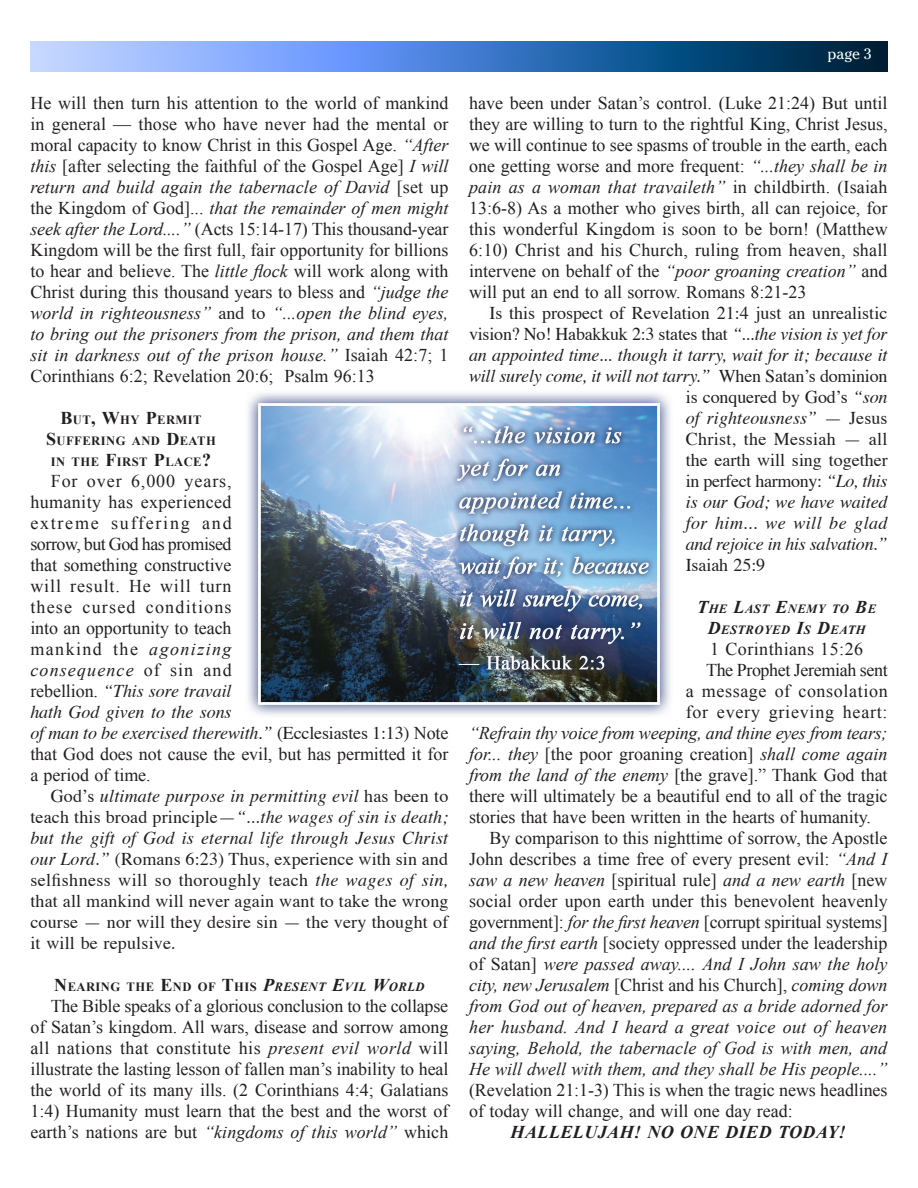
<style>
.page{position:relative;width:918px;height:1188px;background:#fff}
.page>*{position:absolute;margin:0;border:0;box-sizing:border-box;transform-origin:0 0}
._1Body_Text{font:18px/21px "Times New Roman";color:#231f20;text-align:justify}
._1Body_Text-2{font:18px/21px "Times";color:#231f20;text-align:justify}
._1Body_Text-3{font:italic 18px "Times";letter-spacing:-.005em;color:#231f20}
._1Body_Text-4{font:italic 18px "Times New Roman";letter-spacing:-.015em;color:#231f20}
._1Body_Text-5{font:italic 700 18px "Times New Roman";letter-spacing:.025em;color:#231f20}
._1Body_Text-6{font:18px "Times New Roman";letter-spacing:-.02em;color:#231f20}
._1Body_Text-7{font:18px "Times New Roman";letter-spacing:.045em;color:#231f20}
._1Body_Text-8{font:18px "Times";letter-spacing:.02em;color:#231f20}
._1Body_Text-9{font:italic 18px "Times";letter-spacing:.025em;color:#231f20}
._1Body_Text-10{font:18px "Times New Roman";letter-spacing:.035em;color:#231f20}
._1Body_Text-11{font:18px "Times New Roman";letter-spacing:.025em;color:#231f20}
.t1{font:15px "Cheltenham";color:#fff}
._1Body_Text-12{font:700 12.6px/21px "Times New Roman";letter-spacing:.035em;color:#231f20;text-align:center}
._1Body_Text-13{font:italic 700 12.6px/21px "Times New Roman";letter-spacing:.035em;color:#231f20;text-align:center}
.s1{font-style:italic}
.s2{font-family:"Times"}
.s3{font-size:18px}
.s4{font-family:"Times";font-style:italic}
.s5{font-style:italic;font-size:18px}
.s6{font-style:normal}
</style>
<div class="page">
<img style="left:30px;top:42px;width:858px;height:30px">
<img style="left:248px;top:393px;width:422px;height:322px">
<p class="_1Body_Text" style="left:30px;top:92px;width:420px">He will then turn his attention to the world of mankind in general — those who have never had the mental or moral capacity to know Christ in this Gospel Age. <span class="s1">“After this</span> [after selecting the faithful of the Gospel Age] <span class="s1">I will return and build again the tabernacle of David</span> [set up the Kingdom of God]... <span class="s1">that the remainder of men might seek after the Lord....”</span> (Acts 15:14-17) This thousand-year Kingdom will be the first full, fair opportunity for billions to hear and believe. The <span class="s1">little flock</span> will work along with Christ during this thousand years to bless and <span class="s1">“judge the world in righteousness”</span> <span class="s2">and to</span> <span class="s1">“...open the blind eyes, to bring out the prisoners from the prison, and them that sit in darkness out of the prison house.”</span> Isaiah 42:7; 1<br>Corinthians 6:2; Revelation 20:6; Psalm 96:13</p>
<p class="_1Body_Text-12" style="left:46px;top:409px;width:171px"><span class="s3">B</span>UT<span class="s3">, W</span>HY <span class="s3">P</span>ERMIT<br><span class="s3">S</span>UFFERING AND <span class="s3">D</span>EATH</p>
<p class="_1Body_Text-12" style="left:51px;top:451px;width:125px">IN THE <span class="s3">F</span>IRST <span class="s3">P</span>LAC</p>
<p class="_1Body_Text-12" style="left:193px;top:451px;width:19px">E<span class="s3">?</span></p>
<p class="_1Body_Text" style="left:30px;top:470px;width:420px;text-align:left;text-indent:20px">For over 6,000 years,<br>humanity has experienced<br>extreme suffering and<br>sorrow, but God has promised<br>that something constructive<br>will result. He will turn<br>these cursed conditions<br>into an opportunity to teach<br>mankind the <span class="s1">agonizing<br>consequence</span> of sin and<br>rebellion. <span class="s4">“This sore travail<br>hath God given to the sons<br>of man to be exercised therewith.”</span> <span class="s2">(Ecclesiastes 1:13)</span> Note that God does not cause the evil, but has permitted it for a period of time.</p>
<p class="_1Body_Text-2" style="left:30px;top:786px;width:420px;text-indent:20px">God’s <span class="s1">ultimate purpose in permitting evil</span> has been to teach this broad principle—<span class="s1">“...the wages of sin is death; but the gift of God is eternal life through Jesus Christ our Lord.”</span> (Romans 6:23) Thus, experience with sin and selfishness will so thoroughly teach <span class="s1">the wages of sin, </span>that all mankind will never again want to take the wrong course — nor will they desire sin — the very thought of it will be repulsive.</p>
<p class="_1Body_Text-12" style="left:54px;top:976px;width:372px"><span class="s3">N</span>EARING THE <span class="s3">E</span>ND OF <span class="s3">T</span>HIS <span class="s5">P</span><span class="s1">RESENT</span> <span class="s5">E</span><span class="s1">VIL</span> <span class="s5">W</span><span class="s1">ORLD</span></p>
<p class="_1Body_Text" style="left:30px;top:995px;width:420px;text-indent:20px">The Bible speaks of a glorious conclusion to the collapse of Satan’s kingdom. All wars, disease and sorrow among all nations that constitute his <span class="s1">present evil world</span> will illustrate the lasting lesson of fallen man’s inability to heal the world of its many ills. (2 Corinthians 4:4; Galatians 1:4) Humanity must learn that the best and the worst of earth’s nations are but <span class="s1">“kingdoms of this world”</span> which</p>
<p class="t1" style="left:828px;top:45px;width:46px">page 3</p>
<p class="_1Body_Text" style="left:469px;top:92px;width:420px">have been under Satan’s control. (Luke 21:24) But until they are willing to turn to the rightful King, Christ Jesus, we will continue to see spasms of trouble in the earth, each one getting worse and more frequent: <span class="s1">“...they shall be in pain as a woman that travaileth”</span> in childbirth. (Isaiah 13:6-8) As a mother who gives birth, all can rejoice, for this wonderful Kingdom is soon to be born! (Matthew 6:10) Christ and his Church, ruling from heaven, shall intervene on behalf of the <span class="s1">“poor groaning creation”</span> and will put an end to all sorrow. Romans 8:21-23</p>
<p class="_1Body_Text-2" style="left:489px;top:303px;width:399px">Is this prospect of Revelation 21:4 just an unrealistic</p>
<p class="_1Body_Text-2" style="left:469px;top:324px;width:420px">vision? No! Habakkuk 2:3 states that <span class="s1">“...the vision is yet for</span></p>
<p class="_1Body_Text-3" style="left:469px;top:343px;width:420px">an appointed time... though it tarry, wait for it; because it</p>
<p class="_1Body_Text-3" style="left:469px;top:364px;width:420px">will surely come, it will not tarry.” <span class="s6">When Satan’s dominion</span></p>
<p class="_1Body_Text-2" style="left:686px;top:387px;width:203px">is conquered by God’s <span class="s1">“son</span></p>
<p class="_1Body_Text-3" style="left:686px;top:406px;width:203px">of righteousness” <span class="s6">— Jesus</span></p>
<p class="_1Body_Text-8" style="left:686px;top:427px;width:203px">Christ, the Messiah — all</p>
<p class="_1Body_Text-2" style="left:686px;top:450px;width:203px">the earth will sing together</p>
<p class="_1Body_Text-2" style="left:686px;top:471px;width:203px">in perfect harmony: <span class="s1">“Lo, this</span></p>
<p class="_1Body_Text-3" style="left:686px;top:490px;width:203px">is our God; we have waited</p>
<p class="_1Body_Text-9" style="left:686px;top:511px;width:203px">for him... we will be glad</p>
<p class="_1Body_Text-3" style="left:686px;top:532px;width:203px">and rejoice in his salvation.”</p>
<p class="_1Body_Text-2" style="left:686px;top:555px;width:81px">Isaiah 25:9</p>
<p class="_1Body_Text-13" style="left:697px;top:598px;width:180px"><span class="s3">T</span>HE <span class="s3">L</span>AST <span class="s3">E</span>NEMY TO <span class="s3">B</span>E<br><span class="s3">D</span>ESTROYED <span class="s3">I</span>S <span class="s3">D</span>EATH</p>
<p class="_1Body_Text-11" style="left:710px;top:636px;width:154px">1 Corinthians 15:26</p>
<p class="_1Body_Text-6" style="left:706px;top:657px;width:183px">The Prophet Jeremiah sent</p>
<p class="_1Body_Text-10" style="left:686px;top:678px;width:203px">a message of consolation</p>
<p class="_1Body_Text-7" style="left:686px;top:699px;width:203px">for every grieving heart:</p>
<p class="_1Body_Text-4" style="left:469px;top:720px;width:420px">“Refrain thy voice from weeping, and thine eyes from tears;</p>
<p class="_1Body_Text" style="left:469px;top:743px;width:420px"><span class="s1">for... they</span> [the poor groaning creation] <span class="s1">shall come again</span></p>
<p class="_1Body_Text" style="left:469px;top:764px;width:420px"><span class="s1">from the land of the enemy</span> [the grave].” Thank God that</p>
<p class="_1Body_Text" style="left:469px;top:785px;width:420px">there will ultimately be a beautiful end to all of the tragic</p>
<p class="_1Body_Text" style="left:469px;top:806px;width:403px">stories that have been written in the hearts of humanity.</p>
<p class="_1Body_Text" style="left:469px;top:827px;width:420px;text-indent:20px">By comparison to this nighttime of sorrow, the Apostle John describes a time free of every present evil: <span class="s1">“And I saw a new heaven</span> [spiritual rule] <span class="s1">and a new earth</span> [new social order upon earth under this benevolent heavenly government]: <span class="s1">for the first heaven</span> [corrupt spiritual systems] <span class="s1">and the first earth</span> [society oppressed under the leadership of Satan] <span class="s1">were passed away.... And I John saw the holy city, new Jerusalem</span> [Christ and his Church], <span class="s1">coming down from God out of heaven, prepared as a bride adorned for her husband. And I heard a great voice out of heaven saying, Behold, the tabernacle of God is with men, and He will dwell with them, and they shall be His people....” </span>(Revelation 21:1-3) This is when the tragic news headlines of today will change, and will one day read:</p>
<p class="_1Body_Text-5" style="left:511px;top:1119px;width:337px">HALLELUJAH! NO ONE DIED TODAY!</p>
</div>
